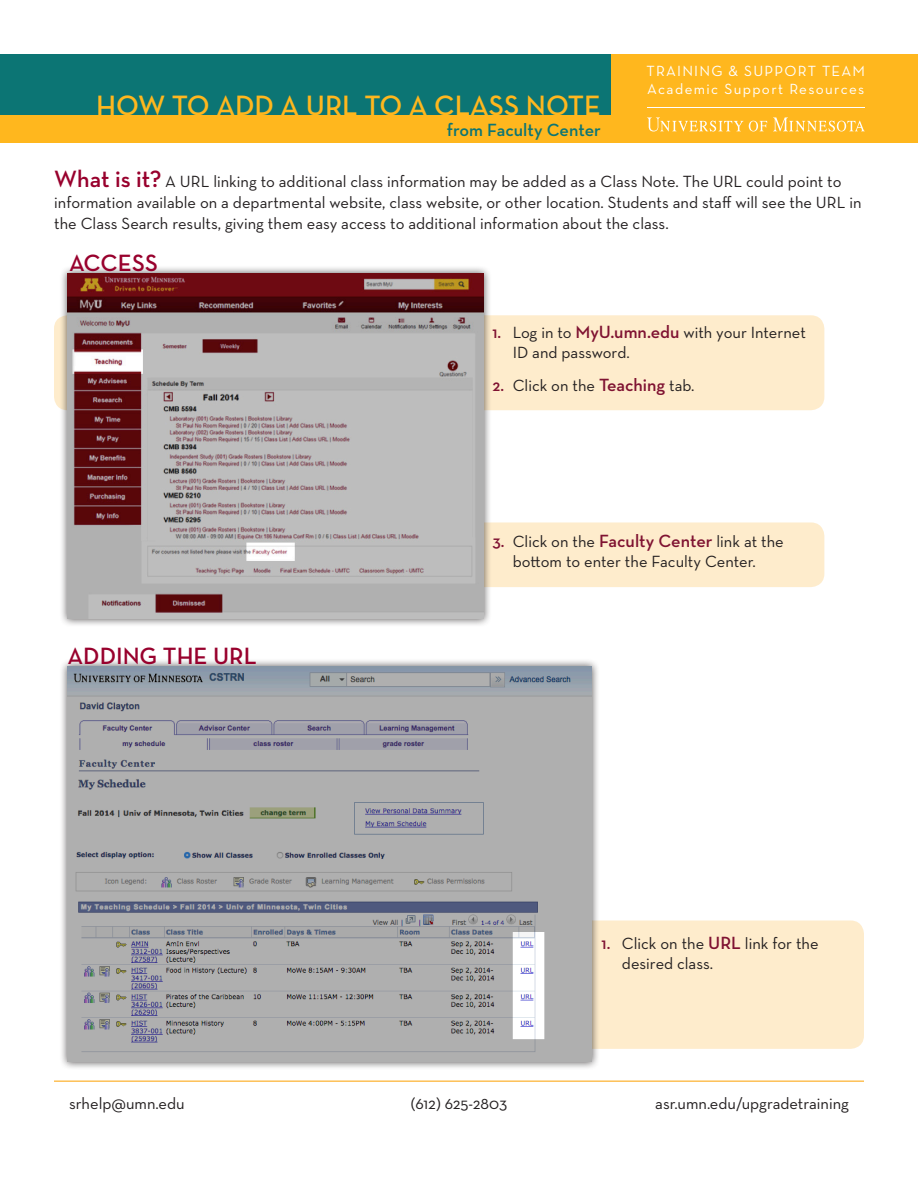
<style>
.page{position:relative;width:918px;height:1188px;background:#fff}
.page>*{position:absolute;margin:0;border:0;box-sizing:border-box;transform-origin:0 0}
.t1{font:600 28.5px "Neutraface Text";color:#ffb71e}
.t2{font:600 24px "Neutraface Text";color:#98012d}
.t3{font:600 18px "Neutraface Text";color:#0c7574}
.t4{font:16.5px/19.8px "Neutraface Text";color:#231f20}
.t5{font:15px/18px "Neutraface Text";letter-spacing:.08em;color:#fff}
.s1{font-weight:600;font-size:24px;color:#98012d}
.s2{font-weight:600;color:#7f1231}
.s3{font-weight:600;font-size:18px;color:#7f1231}
</style>
<div class="page">
<hr style="left:54px;top:1080px;width:810px;height:2px;background:#fdc056">
<div style="left:94px;top:920px;width:770px;height:129px;background:#feeccc;border-radius:14px"></div>
<div style="left:202px;top:522px;width:622px;height:65px;background:#feeccc;border-radius:14px"></div>
<div style="left:54px;top:315px;width:770px;height:95px;background:#feeccc;border-radius:14px"></div>
<div style="left:588px;top:54px;width:330px;height:89px;background:#ffb71e"></div>
<div style="left:0;top:114px;width:610px;height:29px;background:#ffb71e"></div>
<div style="left:0;top:54px;width:610px;height:60px;background:#0c7574"></div>
<hr style="left:647px;top:107px;width:218px;height:1px;background:#fff">
<svg style="left:773px;top:117px;width:92px;height:15px"></svg>
<svg style="left:749px;top:121px;width:18px;height:11px"></svg>
<svg style="left:647px;top:117px;width:96px;height:15px"></svg>
<div style="left:59px;top:659px;width:541px;height:411px;background:#231f20;opacity:.75"></div>
<img style="left:68px;top:667px;width:523px;height:395px">
<div style="left:59px;top:265px;width:433px;height:362px;background:#231f20;opacity:.75"></div>
<img style="left:68px;top:273px;width:416px;height:346px">
<p class="t5" style="left:647px;top:61px;width:220px">TRAINING &amp; SUPPORT TEAM<br>Academic Support Resources</p>
<p class="t1" style="left:96px;top:87px;width:506px">HOW TO ADD A URL TO A CLASS NOTE</p>
<p class="t3" style="left:447px;top:118px;width:156px">from Faculty Center</p>
<p class="t4" style="left:54px;top:170px;width:809px;line-height:21px"><span class="s1">What is it?</span> A URL linking to additional class information may be added as a Class Note. The URL could point to information available on a departmental website, class website, or other location. Students and staff will see the URL in the Class Search results, giving them easy access to additional information about the class.</p>
<p class="t2" style="left:69px;top:248px;width:90px">ACCESS</p>
<p class="t4" style="left:513px;top:323px;width:295px;text-indent:-20px"><span class="s2">1.</span> Log in to <span class="s3">MyU.umn.edu</span> with your Internet<br>ID and password.</p>
<p class="t4" style="left:492px;top:375px;width:204px"><span class="s2">2.</span> Click on the <span class="s3">Teaching</span> tab.</p>
<p class="t2" style="left:68px;top:640px;width:191px">ADDING THE URL</p>
<p class="t4" style="left:492px;top:531px;width:293px;text-align:center"><span class="s2">3.</span> Click on the <span class="s3">Faculty Center</span> link at the bottom to enter the Faculty Center.</p>
<p class="t4" style="left:622px;top:933px;width:198px;text-indent:-20px"><span class="s2">1.</span> Click on the <span class="s3">URL</span> link for the desired class.</p>
<p class="t4" style="left:69px;top:1093px;width:117px">srhelp@umn.edu</p>
<p class="t4" style="left:411px;top:1093px;width:98px">(612) 625-2803</p>
<p class="t4" style="left:655px;top:1093px;width:195px">asr.umn.edu/upgradetraining</p>
</div>
